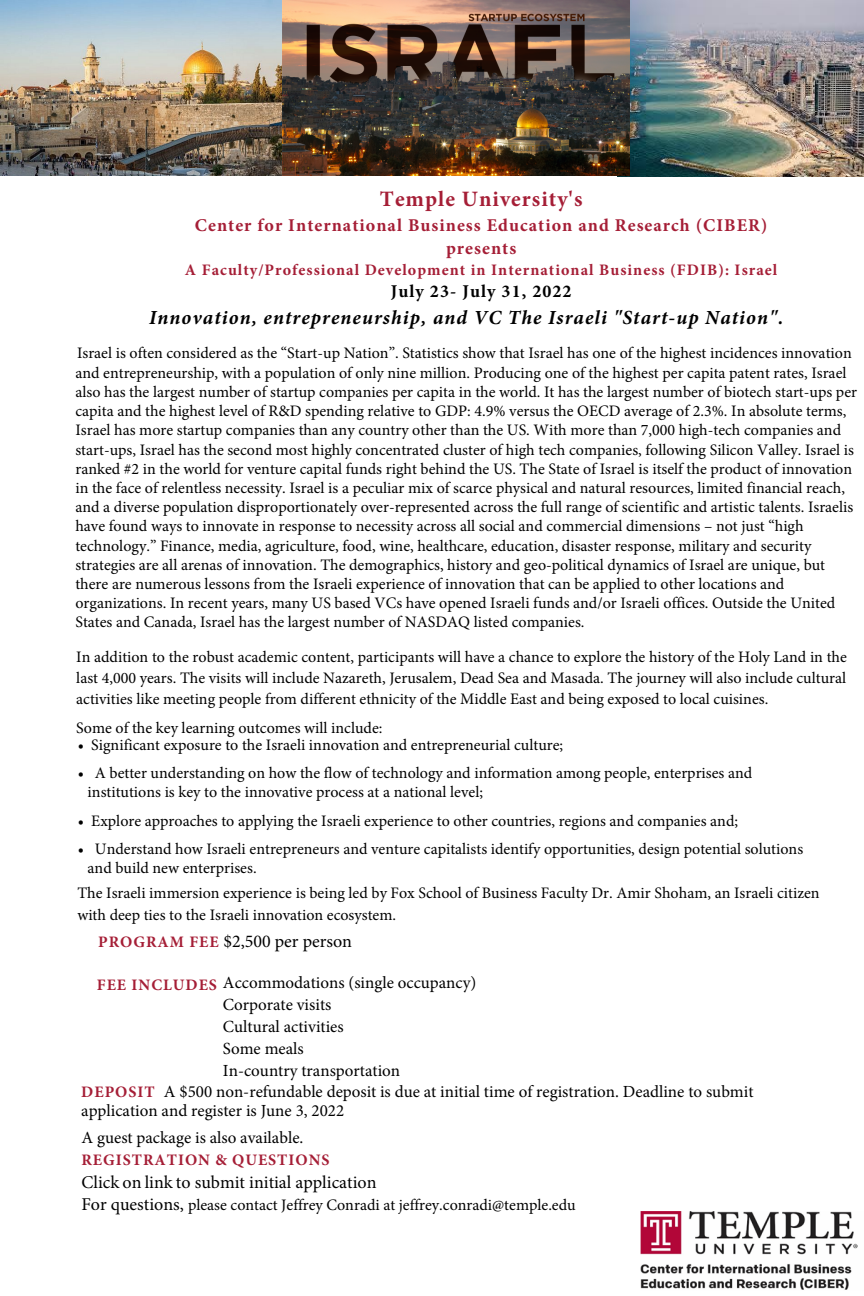
<style>
.page{position:relative;width:864px;height:1296px;background:#fff}
.page>*{position:absolute;margin:0;border:0;box-sizing:border-box;transform-origin:0 0}
.body{font:700 22px "Minion Pro";letter-spacing:.045em;color:#a51e36}
.body-2{font:italic 700 20px "Minion Pro";letter-spacing:.055em;color:#000}
.body-3{font:700 18px/22.8px "Minion Pro";letter-spacing:.06em;color:#a51e36;text-align:center}
.body-4{font:18px "Minion Pro";color:#000}
.body-5{font:700 18px "Minion Pro";letter-spacing:.06em;color:#000}
.body-6{font:17px/22px "Minion Pro";color:#000}
.body-7{font:16px/19.2px "Minion Pro";color:#000}
.body-8{font:700 16px "Minion Pro";letter-spacing:.065em;color:#a51e36}
.s1{font-weight:700;font-size:16px;color:#a51e36}
.s2{font-size:18px}
</style>
<div class="page">
<svg style="left:0;top:0;width:1px;height:35px"></svg>
<img style="left:640px;top:1212px;width:218px;height:78px">
<img style="left:618px;top:1px;width:246px;height:176px">
<img style="left:1px;top:0;width:289px;height:175px">
<img style="left:283px;top:1px;width:346px;height:175px">
<p class="body" style="left:380px;top:184px;width:204px">Temple University's</p>
<p class="body-3" style="left:195px;top:213px;width:574px">Center for International Business Education and Research (CIBER) presents</p>
<p class="body-8" style="left:185px;top:258px;width:594px">A Faculty/Professional Development in International Business (FDIB): Israel</p>
<p class="body-5" style="left:391px;top:278px;width:182px">July 23- July 31, 2022</p>
<p class="body-2" style="left:149px;top:304px;width:636px">Innovation, entrepreneurship, and VC The Israeli "Start-up Nation".</p>
<p class="body-7" style="left:75px;top:344px;width:783px">Israel is often considered as the “Start-up Nation”. Statistics show that Israel has one of the highest incidences innovation and entrepreneurship, with a population of only nine million. Producing one of the highest per capita patent rates, Israel also has the largest number of startup companies per capita in the world. It has the largest number of biotech start-ups per capita and the highest level of R&amp;D spending relative to GDP: 4.9% versus the OECD average of 2.3%. In absolute terms, Israel has more startup companies than any country other than the US. With more than 7,000 high-tech companies and start-ups, Israel has the second most highly concentrated cluster of high tech companies, following Silicon Valley. Israel is ranked #2 in the world for venture capital funds right behind the US. The State of Israel is itself the product of innovation in the face of relentless necessity. Israel is a peculiar mix of scarce physical and natural resources, limited financial reach, and a diverse population disproportionately over-represented across the full range of scientific and artistic talents. Israelis have found ways to innovate in response to necessity across all social and commercial dimensions – not just “high technology.” Finance, media, agriculture, food, wine, healthcare, education, disaster response, military and security strategies are all arenas of innovation. The demographics, history and geo-political dynamics of Israel are unique, but there are numerous lessons from the Israeli experience of innovation that can be applied to other locations and organizations. In recent years, many US based VCs have opened Israeli funds and/or Israeli offices. Outside the United States and Canada, Israel has the largest number of NASDAQ listed companies.</p>
<p class="body-7" style="left:76px;top:646px;width:772px;line-height:21.2px;text-align:justify">In addition to the robust academic content, participants will have a chance to explore the history of the Holy Land in the last 4,000 years. The visits will include Nazareth, Jerusalem, Dead Sea and Masada. The journey will also include cultural activities like meeting people from different ethnicity of the Middle East and being exposed to local cuisines.</p>
<p class="body-7" style="left:76px;top:718px;width:308px">Some of the key learning outcomes will include:</p>
<p class="body-7" style="left:78px;top:735px;width:487px">• Significant exposure to the Israeli innovation and entrepreneurial culture;</p>
<p class="body-7" style="left:88px;top:763px;width:666px;text-indent:-10px">• A better understanding on how the flow of technology and information among people, enterprises and institutions is key to the innovative process at a national level;</p>
<p class="body-7" style="left:78px;top:811px;width:662px">• Explore approaches to applying the Israeli experience to other countries, regions and companies and;</p>
<p class="body-7" style="left:88px;top:839px;width:717px;text-indent:-10px">• Understand how Israeli entrepreneurs and venture capitalists identify opportunities, design potential solutions and build new enterprises.</p>
<p class="body-7" style="left:77px;top:883px;width:744px;line-height:21.2px">The Israeli immersion experience is being led by Fox School of Business Faculty Dr. Amir Shoham, an Israeli citizen with deep ties to the Israeli innovation ecosystem.</p>
<p class="body-4" style="left:223px;top:930px;width:130px">$2,500 per person</p>
<p class="body-6" style="left:223px;top:971px;width:255px">Accommodations (single occupancy)<br>Corporate visits<br>Cultural activities<br>Some meals<br>In-country transportation</p>
<p class="body-6" style="left:81px;top:1082px;width:674px;line-height:19.4px"><span class="s1">DEPOSIT</span> A $500 non-refundable deposit is due at initial time of registration. Deadline to submit application and register is June 3, 2022</p>
<p class="body-6" style="left:82px;top:1126px;width:223px">A guest package is also available.</p>
<p class="body-8" style="left:81px;top:1148px;width:250px">REGISTRATION &amp; QUESTIONS</p>
<p class="body-4" style="left:82px;top:1170px;width:296px">Click on link to submit initial application</p>
<p class="body-7" style="left:81px;top:1196px;width:496px"><span class="s2">For questions,</span> please contact Jeffrey Conradi at jeffrey.conradi@temple.edu</p>
</div>
